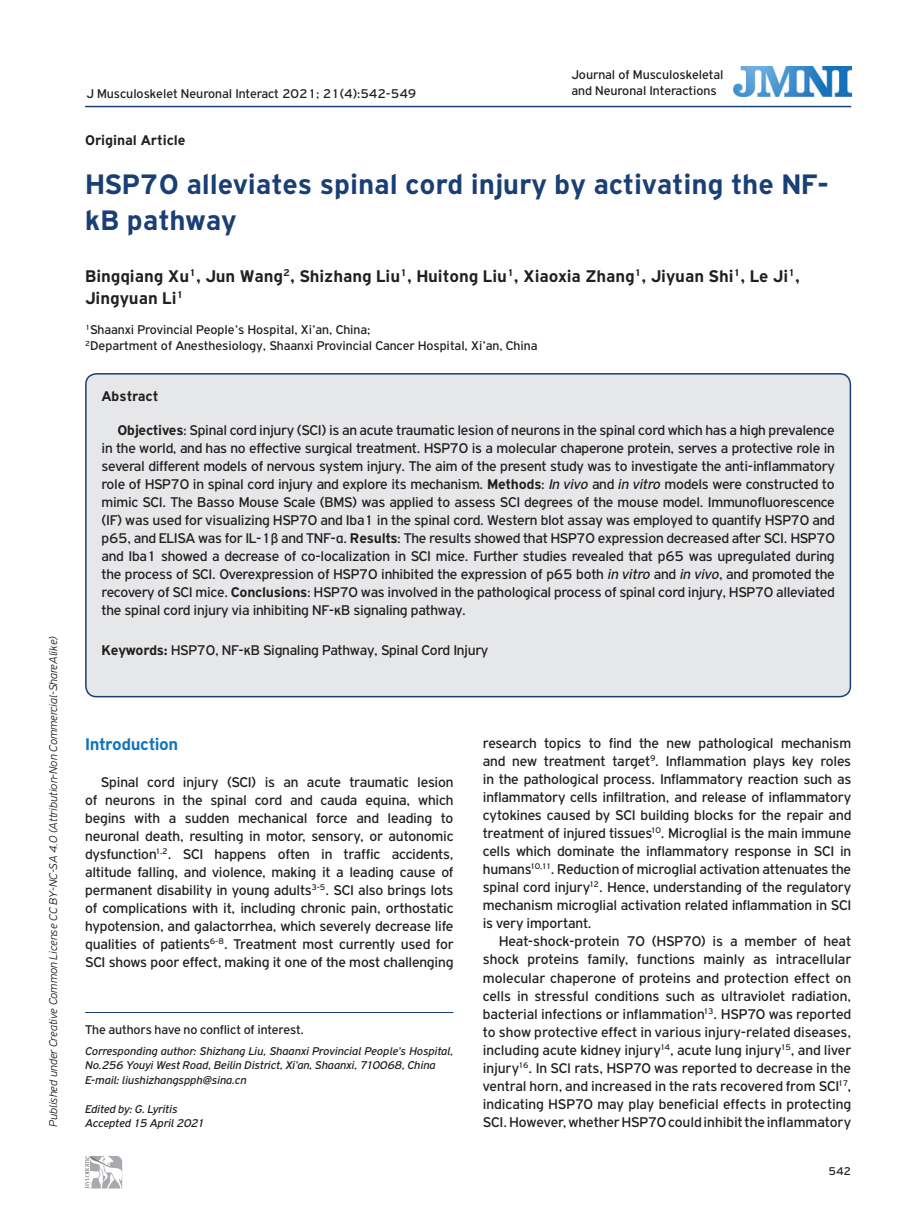
<style>
.page{position:relative;width:915px;height:1212px;background:#fff}
.page>*{position:absolute;margin:0;border:0;box-sizing:border-box;transform-origin:0 0}
.BASIC_TITLE{font:700 30px/36px "PF Highway Gothic";color:#1a3f74}
.AUTHOR{font:700 18px/21.6px "PF Highway Gothic";color:#231f20}
.TITLE_BOLD{font:700 18px "PF Highway Gothic";letter-spacing:-.02em;color:#1074bc}
.TEXT_BASIC{font:15px/18px "PF Highway Gothic";letter-spacing:-.01em;color:#231f20;text-align:justify}
.TEXT_ABSTRACT{font:15px/18px "PF Highway Gothic";letter-spacing:-.015em;color:#231f20;text-align:justify}
.TEXT_KEYWORDS{font:15px "PF Highway Gothic";letter-spacing:-.015em;color:#231f20}
.TYPE_OF_ARTICLE{font:700 15px "PF Highway Gothic";color:#231f20}
.TITLE_ABSTRACT{font:700 15px "PF Highway Gothic";color:#231f20}
.TITLE_ADDRESS{font:13.5px "PF Highway Gothic";color:#231f20}
.CONFLICT_OF_INTEREST{font:13.5px "PF Highway Gothic";letter-spacing:-.01em;color:#231f20}
.CORRESPONDING_AUTHOR{font:italic 12px/14.4px "PF Highway Gothic";letter-spacing:-.005em;color:#231f20}
.t1{font:italic 300 12px "PF Highway Gothic";color:#231f20}
.t2{font:12px "PF Highway Gothic";color:#231f20}
.s1{font-weight:700}
.s2{font-style:italic}
</style>
<div class="page">
<hr style="left:85px;top:106px;width:765px;height:1px;background:#1a3f74">
<div style="left:86px;top:374px;width:764px;height:323px;background:#e6e7e9;border-radius:11px"></div>
<div style="left:85px;top:373px;width:765px;height:324px;border:2px solid #1a3f74;border-radius:11px"></div>
<hr style="left:85px;top:1012px;width:368px;height:1px;background:#1a3f74">
<img style="left:733px;top:66px;width:118px;height:31px">
<svg style="left:85px;top:1156px;width:38px;height:33px"></svg>
<p class="t1" style="left:47px;top:1127px;width:492px;rotate:-90deg">Published under Creative Common License CC BY-NC-SA 4.0 (Attribution-Non Commercial-ShareAlike)</p>
<p class="TITLE_ADDRESS" style="left:571px;top:67px;width:153px">Journal of Musculoskeletal</p>
<p class="TITLE_ADDRESS" style="left:86px;top:86px;width:331px">J Musculoskelet Neuronal Interact 2021; 21(4):542-549</p>
<p class="TITLE_ADDRESS" style="left:571px;top:83px;width:146px">and Neuronal Interactions</p>
<p class="TYPE_OF_ARTICLE" style="left:85px;top:132px;width:102px">Original Article</p>
<p class="BASIC_TITLE" style="left:85px;top:166px;width:745px">HSP70 alleviates spinal cord injury by activating the NF&shy;kB pathway</p>
<p class="AUTHOR" style="left:85px;top:265px;width:716px">Bingqiang Xu<sup>1</sup>, Jun Wang<sup>2</sup>, Shizhang Liu<sup>1</sup>, Huitong Liu<sup>1</sup>, Xiaoxia Zhang<sup>1</sup>, Jiyuan Shi<sup>1</sup>, Le Ji<sup>1</sup>,<br>Jingyuan Li<sup>1</sup></p>
<p class="TITLE_ADDRESS" style="left:85px;top:322px;width:287px"><sup>1</sup>Shaanxi Provincial People’s Hospital, Xi’an, China;</p>
<p class="TITLE_ADDRESS" style="left:85px;top:339px;width:453px"><sup>2</sup>Department of Anesthesiology, Shaanxi Provincial Cancer Hospital, Xi’an, China</p>
<p class="TITLE_ABSTRACT" style="left:101px;top:388px;width:58px">Abstract</p>
<p class="TEXT_ABSTRACT" style="left:101px;top:421px;width:734px;text-indent:16px"><span class="s1">Objectives</span>: Spinal cord injury (SCI) is an acute traumatic lesion of neurons in the spinal cord which has a high prevalence in the world, and has no effective surgical treatment. HSP70 is a molecular chaperone protein, serves a protective role in several different models of nervous system injury. The aim of the present study was to investigate the anti-inflammatory role of HSP70 in spinal cord injury and explore its mechanism. <span class="s1">Methods</span>: <span class="s2">In vivo</span> and <span class="s2">in vitro</span> models were constructed to mimic SCI. The Basso Mouse Scale (BMS) was applied to assess SCI degrees of the mouse model. Immunofluorescence (IF) was used for visualizing HSP70 and Iba1 in the spinal cord. Western blot assay was employed to quantify HSP70 and p65, and ELISA was for IL-1β and TNF-α. <span class="s1">Results</span>: The results showed that HSP70 expression decreased after SCI. HSP70 and Iba1 showed a decrease of co-localization in SCI mice. Further studies revealed that p65 was upregulated during the process of SCI. Overexpression of HSP70 inhibited the expression of p65 both <span class="s2">in vitro</span> and <span class="s2">in vivo</span>, and promoted the recovery of SCI mice. <span class="s1">Conclusions</span>: HSP70 was involved in the pathological process of spinal cord injury, HSP70 alleviated the spinal cord injury via inhibiting NF-κB signaling pathway.</p>
<p class="TEXT_KEYWORDS" style="left:101px;top:642px;width:388px"><span class="s1">Keywords:</span> HSP70, NF-κB Signaling Pathway, Spinal Cord Injury</p>
<p class="TITLE_BOLD" style="left:85px;top:734px;width:95px">Introduction</p>
<p class="TEXT_BASIC" style="left:85px;top:773px;width:370px;text-indent:16px">Spinal cord injury (SCI) is an acute traumatic lesion of neurons in the spinal cord and cauda equina, which begins with a sudden mechanical force and leading to neuronal death, resulting in motor, sensory, or autonomic dysfunction<sup>1,2</sup>. SCI happens often in traffic accidents, altitude falling, and violence, making it a leading cause of permanent disability in young adults<sup>3-5</sup>. SCI also brings lots of complications with it, including chronic pain, orthostatic hypotension, and galactorrhea, which severely decrease life qualities of patients<sup>6-8</sup>. Treatment most currently used for SCI shows poor effect, making it one of the most challenging</p>
<p class="CONFLICT_OF_INTEREST" style="left:85px;top:1022px;width:220px">The authors have no conflict of interest.</p>
<p class="CORRESPONDING_AUTHOR" style="left:85px;top:1044px;width:370px">Corresponding author: Shizhang Liu, Shaanxi Provincial People’s Hospital,<br>No.256 Youyi West Road, Beilin District, Xi’an, Shaanxi, 710068, China</p>
<p class="CORRESPONDING_AUTHOR" style="left:85px;top:1072px;width:163px">E-mail: liushizhangspph@sina.cn</p>
<p class="CORRESPONDING_AUTHOR" style="left:85px;top:1101px;width:94px">Edited by: G. Lyritis</p>
<p class="CORRESPONDING_AUTHOR" style="left:85px;top:1116px;width:121px">Accepted 15 April 2021</p>
<p class="TEXT_BASIC" style="left:482px;top:734px;width:370px">research topics to find the new pathological mechanism and new treatment target<sup>9</sup>. Inflammation plays key roles in the pathological process. Inflammatory reaction such as inflammatory cells infiltration, and release of inflammatory cytokines caused by SCI building blocks for the repair and treatment of injured tissues<sup>10</sup>. Microglial is the main immune cells which dominate the inflammatory response in SCI in humans<sup>10,11</sup>. Reduction of microglial activation attenuates the spinal cord injury<sup>12</sup>. Hence, understanding of the regulatory mechanism microglial activation related inflammation in SCI is very important.</p>
<p class="TEXT_BASIC" style="left:482px;top:932px;width:370px;text-indent:16px">Heat-shock-protein 70 (HSP70) is a member of heat shock proteins family, functions mainly as intracellular molecular chaperone of proteins and protection effect on cells in stressful conditions such as ultraviolet radiation, bacterial infections or inflammation<sup>13</sup>. HSP70 was reported to show protective effect in various injury-related diseases, including acute kidney injury<sup>14</sup>, acute lung injury<sup>15</sup>, and liver injury<sup>16</sup>. In SCI rats, HSP70 was reported to decrease in the ventral horn, and increased in the rats recovered from SCI<sup>17</sup>, indicating HSP70 may play beneficial effects in protecting SCI. However, whether HSP70 could inhibit the inflammatory</p>
<p class="t2" style="left:828px;top:1165px;width:24px">542</p>
</div>
